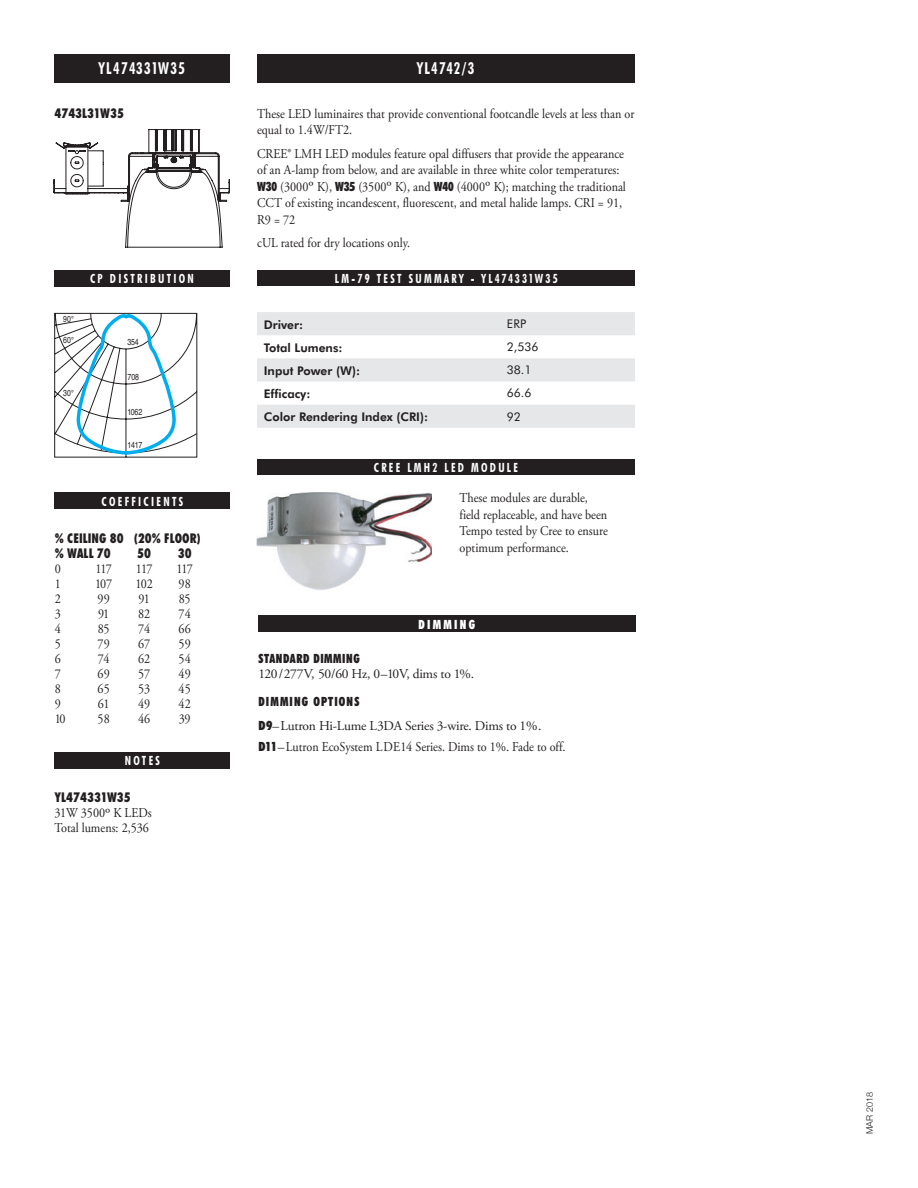
<style>
.page{position:relative;width:918px;height:1188px;background:#fff}
.page>*{position:absolute;margin:0;border:0;box-sizing:border-box;transform-origin:0 0}
.t1{font:700 condensed 16.5px "Futura BT";letter-spacing:.1em;color:#fff;scale:.9 1}
.t2{font:13.5px/16.5px "Adobe Garamond Pro";color:#231f20;scale:.9 1}
.t3{font:13.5px "Adobe Garamond Pro";color:#231f20}
.t4{font:700 condensed 12.75px "Futura BT";letter-spacing:.2em;color:#fff;scale:.9 1}
.t5{font:800 condensed 12.75px "Futura";color:#231f20;scale:.9 1}
.t6{font:900 condensed 12.75px "Futura BT";letter-spacing:.05em;color:#231f20;scale:.9 1}
.t7{font:900 condensed 12.75px "Futura BT";letter-spacing:.1em;color:#231f20;scale:.9 1}
.t8{font:900 condensed 12.75px "Futura BT";letter-spacing:.2em;color:#fff;scale:.9 1}
.t9{font:800 12px "Futura BT";color:#231f20}
.t10{font:12px "Futura BT";color:#231f20}
.t11{font:300 9px "Helvetica Neue";color:#231f20}
.t12{font:8.7px "Helvetica";color:#231f20;scale:.8 1}
.s1{font-family:"Futura BT";font-weight:900;font-stretch:condensed;font-size:12.75px}
</style>
<div class="page">
<div style="left:54px;top:54px;width:176px;height:29px;background:#231f20"></div>
<div style="left:54px;top:270px;width:176px;height:16px;background:#231f20"></div>
<div style="left:55px;top:753px;width:175px;height:16px;background:#231f20"></div>
<div style="left:55px;top:493px;width:175px;height:16px;background:#231f20"></div>
<svg style="left:54px;top:313px;width:143px;height:145px"></svg>
<svg style="left:53px;top:129px;width:177px;height:119px"></svg>
<div style="left:257px;top:54px;width:378px;height:29px;background:#231f20"></div>
<div style="left:258px;top:270px;width:377px;height:16px;background:#231f20"></div>
<svg style="left:257px;top:312px;width:378px;height:116px;fill:#e6e7e9"></svg>
<img style="left:256px;top:492px;width:175px;height:98px">
<div style="left:257px;top:459px;width:377px;height:16px;background:#231f20"></div>
<div style="left:258px;top:616px;width:378px;height:16px;background:#231f20"></div>
<p class="t1" style="left:99px;top:58px;width:97px">YL474331W35</p>
<p class="t5" style="left:55px;top:105px;width:79px">4743L31W35</p>
<p class="t12" style="left:63px;top:312px;width:15px">90°</p>
<p class="t12" style="left:63px;top:333px;width:15px">60°</p>
<p class="t12" style="left:63px;top:386px;width:15px">30°</p>
<p class="t4" style="left:90px;top:270px;width:117px">CP DISTRIBUTION</p>
<p class="t12" style="left:127px;top:335px;width:16px">354</p>
<p class="t12" style="left:127px;top:370px;width:16px">708</p>
<p class="t12" style="left:127px;top:405px;width:20px">1062</p>
<p class="t12" style="left:127px;top:439px;width:20px">1417</p>
<p class="t4" style="left:102px;top:493px;width:92px">COEFFICIENTS</p>
<p class="t5" style="left:55px;top:530px;width:163px">% CEILING 80 (20% FLOOR)</p>
<p class="t5" style="left:55px;top:545px;width:64px">% WALL 70</p>
<p class="t5" style="left:137px;top:545px;width:17px">50</p>
<p class="t5" style="left:178px;top:545px;width:17px">30</p>
<p class="t2" style="left:55px;top:561px;width:8px">0</p>
<p class="t2" style="left:95px;top:561px;width:20px">117</p>
<p class="t2" style="left:136px;top:561px;width:20px">117</p>
<p class="t2" style="left:176px;top:561px;width:20px">117</p>
<p class="t2" style="left:55px;top:576px;width:8px">1</p>
<p class="t2" style="left:95px;top:576px;width:21px">107</p>
<p class="t2" style="left:136px;top:576px;width:21px">102</p>
<p class="t2" style="left:179px;top:576px;width:15px">98</p>
<p class="t2" style="left:55px;top:591px;width:8px">2</p>
<p class="t2" style="left:98px;top:591px;width:15px">99</p>
<p class="t2" style="left:139px;top:591px;width:14px">91</p>
<p class="t2" style="left:179px;top:591px;width:14px">85</p>
<p class="t2" style="left:55px;top:606px;width:8px">3</p>
<p class="t2" style="left:98px;top:606px;width:14px">91</p>
<p class="t2" style="left:138px;top:606px;width:15px">82</p>
<p class="t2" style="left:179px;top:606px;width:15px">74</p>
<p class="t2" style="left:55px;top:621px;width:8px">4</p>
<p class="t2" style="left:98px;top:621px;width:14px">85</p>
<p class="t2" style="left:138px;top:621px;width:15px">74</p>
<p class="t2" style="left:179px;top:621px;width:15px">66</p>
<p class="t2" style="left:55px;top:636px;width:8px">5</p>
<p class="t2" style="left:98px;top:636px;width:15px">79</p>
<p class="t2" style="left:138px;top:636px;width:15px">67</p>
<p class="t2" style="left:179px;top:636px;width:15px">59</p>
<p class="t2" style="left:55px;top:651px;width:8px">6</p>
<p class="t2" style="left:98px;top:651px;width:15px">74</p>
<p class="t2" style="left:138px;top:651px;width:15px">62</p>
<p class="t2" style="left:179px;top:651px;width:15px">54</p>
<p class="t2" style="left:55px;top:666px;width:8px">7</p>
<p class="t2" style="left:98px;top:666px;width:15px">69</p>
<p class="t2" style="left:138px;top:666px;width:15px">57</p>
<p class="t2" style="left:179px;top:666px;width:15px">49</p>
<p class="t2" style="left:55px;top:681px;width:8px">8</p>
<p class="t2" style="left:98px;top:681px;width:15px">65</p>
<p class="t2" style="left:138px;top:681px;width:15px">53</p>
<p class="t2" style="left:179px;top:681px;width:15px">45</p>
<p class="t2" style="left:55px;top:696px;width:8px">9</p>
<p class="t2" style="left:98px;top:696px;width:14px">61</p>
<p class="t2" style="left:138px;top:696px;width:15px">49</p>
<p class="t2" style="left:179px;top:696px;width:15px">42</p>
<p class="t2" style="left:55px;top:711px;width:14px">10</p>
<p class="t2" style="left:98px;top:711px;width:15px">58</p>
<p class="t2" style="left:138px;top:711px;width:15px">46</p>
<p class="t2" style="left:179px;top:711px;width:15px">39</p>
<p class="t4" style="left:125px;top:753px;width:41px">NOTES</p>
<p class="t5" style="left:55px;top:790px;width:86px">YL474331W35</p>
<p class="t2" style="left:55px;top:805px;width:110px">31W 3500º K LEDs</p>
<p class="t2" style="left:55px;top:820px;width:106px">Total lumens: 2,536</p>
<p class="t1" style="left:417px;top:58px;width:65px">YL4742/3</p>
<p class="t2" style="left:257px;top:106px;width:421px">These LED luminaires that provide conventional footcandle levels at less than or equal to 1.4W/FT2.</p>
<p class="t2" style="left:257px;top:145px;width:411px">CREE® LMH LED modules feature opal diffusers that provide the appearance of an A-lamp from below, and are available in three white color temperatures:<br><span class="s1">W30</span> (3000º K), <span class="s1">W35</span> (3500º K), and <span class="s1">W40</span> (4000º K); matching the traditional CCT of existing incandescent, fluorescent, and metal halide lamps. CRI = 91, R9 = 72</p>
<p class="t2" style="left:257px;top:235px;width:172px">cUL rated for dry locations only.</p>
<p class="t4" style="left:335px;top:270px;width:249px">LM-79 TEST SUMMARY - YL474331W35</p>
<p class="t9" style="left:264px;top:317px;width:41px">Driver:</p>
<p class="t10" style="left:507px;top:316px;width:21px">ERP</p>
<p class="t9" style="left:264px;top:340px;width:80px">Total Lumens:</p>
<p class="t10" style="left:507px;top:340px;width:33px">2,536</p>
<p class="t9" style="left:264px;top:363px;width:98px">Input Power (W):</p>
<p class="t10" style="left:507px;top:363px;width:26px">38.1</p>
<p class="t9" style="left:264px;top:386px;width:48px">Efficacy:</p>
<p class="t10" style="left:507px;top:386px;width:26px">66.6</p>
<p class="t9" style="left:264px;top:409px;width:166px">Color Rendering Index (CRI):</p>
<p class="t10" style="left:507px;top:409px;width:16px">92</p>
<p class="t4" style="left:374px;top:459px;width:162px">CREE LMH2 LED MODULE</p>
<p class="t2" style="left:460px;top:490px;width:166px">These modules are durable, field replaceable, and have been<br>Tempo tested by Cree to ensure optimum performance.</p>
<p class="t8" style="left:419px;top:616px;width:64px">DIMMING</p>
<p class="t6" style="left:259px;top:651px;width:114px">STANDARD DIMMING</p>
<p class="t3" style="left:259px;top:666px;width:217px">120/277V, 50/60 Hz, 0–10V, dims to 1%.</p>
<p class="t7" style="left:259px;top:694px;width:114px">DIMMING OPTIONS</p>
<p class="t3" style="left:259px;top:717px;width:284px"><span class="s1">D9</span>–Lutron Hi-Lume L3DA Series 3-wire. Dims to 1%.</p>
<p class="t3" style="left:259px;top:739px;width:308px"><span class="s1">D11</span>–Lutron EcoSystem LDE14 Series. Dims to 1%. Fade to off.</p>
<p class="t11" style="left:862px;top:1134px;width:43px;rotate:-90deg">MAR 2018</p>
</div>
